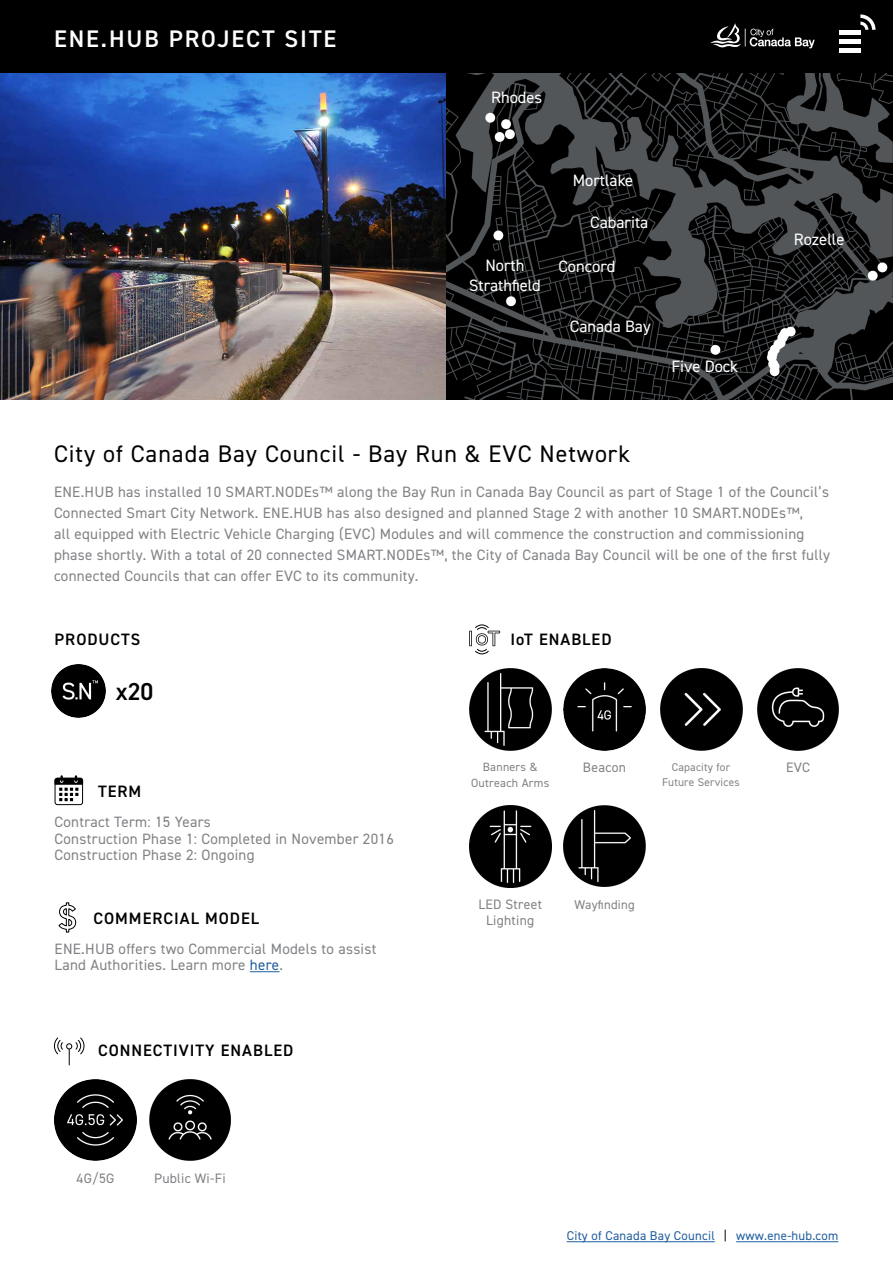
<style>
.page{position:relative;width:893px;height:1263px;background:#fff}
.page>*{position:absolute;margin:0;border:0;box-sizing:border-box;transform-origin:0 0}
.t1{font:600 24.6px "DIN2014";color:#000}
.t2{font:24px "DIN2014";letter-spacing:.04em;color:#000}
.t3{font:600 24px "DIN2014";letter-spacing:.08em;color:#fff}
.t4{font:16.5px/19.8px "DIN2014";color:#fff;text-align:center}
.t5{font:600 16.5px "DIN2014";letter-spacing:.06em;color:#000}
.t6{font:15px/21px "DIN2014";letter-spacing:.02em;color:#808285}
.t7{font:13.65px/15.9px "DIN2014";letter-spacing:.02em;color:#808285;text-align:center}
.t8{font:12.75px "DIN2014";letter-spacing:.02em;color:#215e9e}
.t9{font:12.75px "DIN2014";letter-spacing:.02em;color:#808285}
.t10{font:12.75px "DIN2014";color:#000}
.t11{font:12px/15.9px "DIN2014";letter-spacing:.02em;color:#808285;text-align:center}
.t12{font:11.25px/15.9px "DIN2014";letter-spacing:.02em;color:#808285;text-align:center}
.s1{color:#215e9e}
</style>
<div class="page">
<div style="left:0;top:0;width:893px;height:73px;background:#000"></div>
<img style="left:0;top:73px;width:893px;height:327px">
<svg style="left:58px;top:902px;width:19px;height:31px"></svg>
<svg style="left:54px;top:1037px;width:31px;height:28px"></svg>
<div style="left:55px;top:778px;width:28px;height:27px;border:1px solid #000;border-radius:2px"></div>
<svg style="left:54px;top:775px;width:29px;height:26px"></svg>
<svg style="left:860px;top:14px;width:15px;height:16px"></svg>
<hr style="left:839px;top:30px;width:22px;height:4px;background:#fff">
<hr style="left:839px;top:39px;width:22px;height:4px;background:#fff">
<div style="left:839px;top:48px;width:22px;height:5px;background:#fff"></div>
<img style="left:564px;top:669px;width:81px;height:81px">
<img style="left:660px;top:669px;width:82px;height:81px">
<img style="left:757px;top:669px;width:82px;height:81px">
<img style="left:469px;top:669px;width:82px;height:81px">
<img style="left:469px;top:805px;width:82px;height:82px">
<img style="left:564px;top:805px;width:81px;height:82px">
<img style="left:55px;top:1079px;width:81px;height:82px">
<img style="left:149px;top:1079px;width:82px;height:82px">
<img style="left:52px;top:664px;width:53px;height:53px">
<hr style="left:469px;top:631px;width:3px;height:15px;background:#000">
<svg style="left:470px;top:624px;width:30px;height:31px"></svg>
<hr style="left:250px;top:971px;width:30px;height:1px;background:#215e9e">
<hr style="left:736px;top:1241px;width:102px;height:1px;background:#215e9e">
<hr style="left:567px;top:1241px;width:148px;height:1px;background:#215e9e">
<img style="left:710px;top:23px;width:105px;height:26px">
<h2 class="t3" style="left:54px;top:23px;width:284px">ENE.HUB PROJECT SITE</h2>
<p class="t4" style="left:491px;top:87px;width:53px">Rhodes</p>
<p class="t4" style="left:469px;top:255px;width:73px">North<br>Strathfield</p>
<p class="t4" style="left:573px;top:170px;width:62px">Mortlake</p>
<p class="t4" style="left:590px;top:212px;width:60px">Cabarita</p>
<p class="t4" style="left:558px;top:256px;width:59px">Concord</p>
<p class="t4" style="left:570px;top:316px;width:82px">Canada Bay</p>
<p class="t4" style="left:671px;top:356px;width:68px">Five Dock</p>
<p class="t4" style="left:794px;top:229px;width:52px">Rozelle</p>
<h2 class="t2" style="left:54px;top:438px;width:578px">City of Canada Bay Council - Bay Run &amp; EVC Network</h2>
<p class="t6" style="left:54px;top:481px;width:778px">ENE.HUB has installed 10 SMART.NODEs™ along the Bay Run in Canada Bay Council as part of Stage 1 of the Council’s Connected Smart City Network. ENE.HUB has also designed and planned Stage 2 with another 10 SMART.NODEs™,<br>all equipped with Electric Vehicle Charging (EVC) Modules and will commence the construction and commissioning phase shortly. With a total of 20 connected SMART.NODEs™, the City of Canada Bay Council will be one of the first fully connected Councils that can offer EVC to its community.</p>
<p class="t5" style="left:55px;top:628px;width:87px">PRODUCTS</p>
<h1 class="t1" style="left:116px;top:675px;width:39px">x20</h1>
<p class="t5" style="left:98px;top:780px;width:45px">TERM</p>
<p class="t6" style="left:55px;top:814px;width:341px;line-height:16.5px">Contract Term: 15 Years<br>Construction Phase 1: Completed in November 2016<br>Construction Phase 2: Ongoing</p>
<p class="t5" style="left:94px;top:907px;width:167px">COMMERCIAL MODEL</p>
<p class="t6" style="left:55px;top:940px;width:323px;line-height:16.5px">ENE.HUB offers two Commercial Models to assist<br>Land Authorities. Learn more <span class="s1">here</span>.</p>
<p class="t5" style="left:98px;top:1040px;width:197px">CONNECTIVITY ENABLED</p>
<p class="t7" style="left:77px;top:1170px;width:39px">4G/5G</p>
<p class="t7" style="left:154px;top:1170px;width:73px">Public Wi-Fi</p>
<p class="t5" style="left:510px;top:628px;width:103px">IoT ENABLED</p>
<p class="t11" style="left:471px;top:759px;width:80px">Banners &amp;<br>Outreach Arms</p>
<p class="t7" style="left:583px;top:759px;width:44px">Beacon</p>
<p class="t12" style="left:662px;top:758px;width:79px">Capacity for<br>Future Services</p>
<p class="t7" style="left:786px;top:759px;width:25px">EVC</p>
<p class="t7" style="left:478px;top:896px;width:65px">LED Street<br>Lighting</p>
<p class="t9" style="left:574px;top:896px;width:62px">Wayfinding</p>
<p class="t10" style="left:724px;top:1227px;width:5px">|</p>
<p class="t8" style="left:567px;top:1228px;width:150px">City of Canada Bay Council</p>
<p class="t8" style="left:736px;top:1228px;width:104px">www.ene-hub.com</p>
</div>
